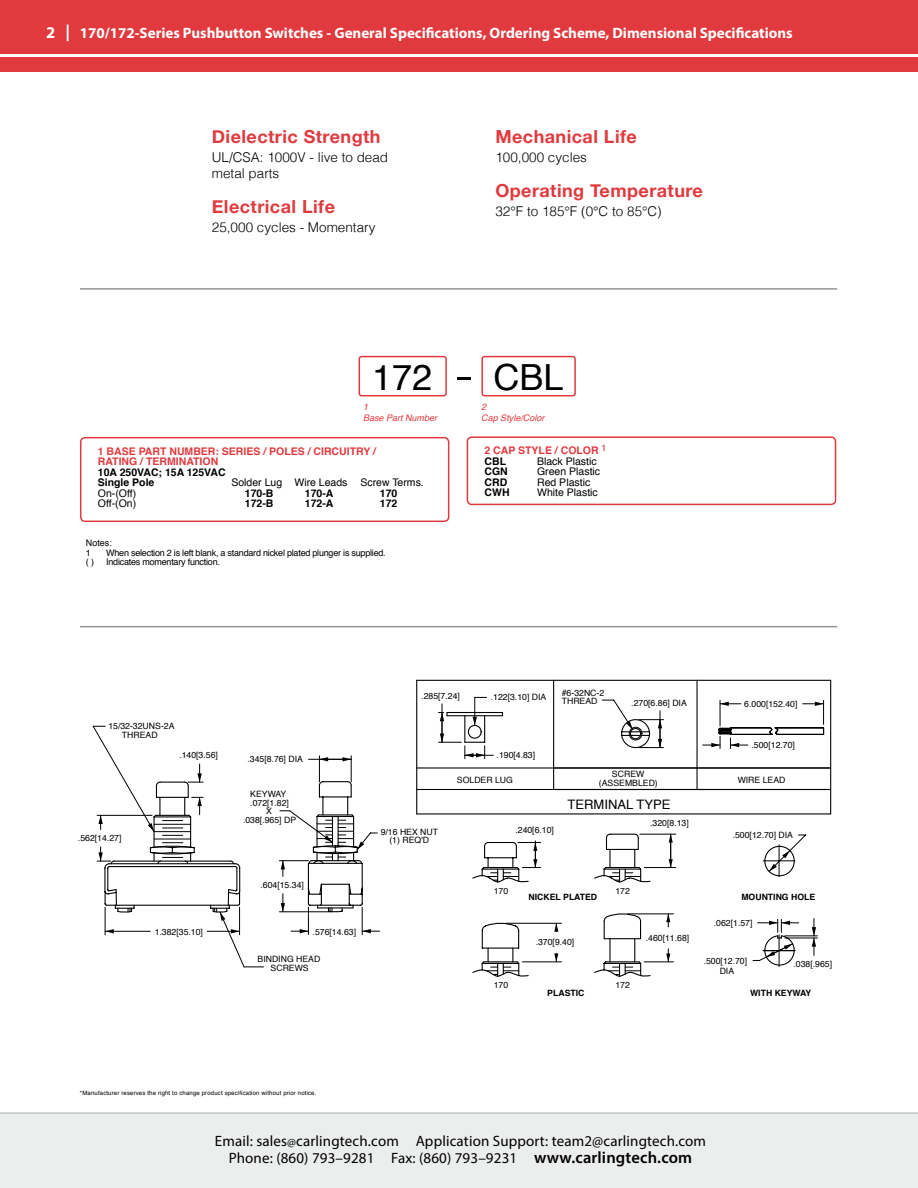
<style>
.page{position:relative;width:918px;height:1188px;background:#fff}
.page>*{position:absolute;margin:0;border:0;box-sizing:border-box;transform-origin:0 0}
.t1{font:36px "Helvetica";color:#000}
.t2{font:700 18px "Helvetica Neue";letter-spacing:.025em;color:#e03a3e}
.t3{font:15px/16.8px "Myriad Pro";letter-spacing:.01em;color:#000;text-align:center}
.t4{font:700 15px "Myriad Pro";color:#fff}
.t5{font:300 13.5px/16.2px "Helvetica";color:#000}
.t6{font:13.05px "Helvetica";color:#000}
.t7{font:10.5px "Helvetica";color:#000}
.t8{font:700 10.5px/10.5px "Helvetica";color:#e03a3e}
.t9{font:700 10.5px/10.5px "Helvetica";color:#000}
.t10{font:9px/9.4px "Helvetica";letter-spacing:-.025em;color:#000}
.t11{font:italic 9px/10.8px "Helvetica";color:#e03a3e}
.t12{font:8.7px/8.7px "Helvetica";color:#000;text-align:center}
.t13{font:700 8.7px "Helvetica";color:#000}
.t14{font:6px "Helvetica";letter-spacing:.025em;color:#000}
.s1{font-size:16.5px}
.s2{color:#000}
.s3{font-size:12px}
.s4{font-weight:600;font-size:16.5px}
</style>
<div class="page">
<div style="left:0;top:1112px;width:918px;height:76px;background:#eceded"></div>
<hr style="left:0;top:1112px;width:918px;height:2px;background:#c7c8ca">
<div style="left:0;top:57px;width:918px;height:15px;background:#e13a3e"></div>
<div style="left:0;top:0;width:918px;height:54px;background:#e13a3e"></div>
<svg style="left:824px;top:679px;width:8px;height:136px"></svg>
<hr style="left:417px;top:789px;width:414px;height:1px;background:#000">
<hr style="left:417px;top:813px;width:414px;height:1px;background:#000">
<hr style="left:417px;top:680px;width:414px;height:1px;background:#000">
<hr style="left:417px;top:767px;width:414px;height:2px;background:#000">
<svg style="left:92px;top:679px;width:732px;height:298px"></svg>
<div style="left:481px;top:356px;width:95px;height:40px;border:2px solid #e03a3e;border-radius:2px"></div>
<div style="left:359px;top:356px;width:88px;height:40px;border:2px solid #e03a3e;border-radius:2px"></div>
<hr style="left:457px;top:377px;width:14px;height:3px;background:#000">
<div style="left:80px;top:437px;width:369px;height:85px;border:2px solid #e03a3e;border-radius:4px"></div>
<div style="left:467px;top:436px;width:369px;height:69px;border:2px solid #e03a3e;border-radius:4px"></div>
<hr style="left:80px;top:626px;width:757px;height:1px;background:#939598">
<hr style="left:80px;top:288px;width:757px;height:2px;background:#939598">
<h3 class="t4" style="left:46px;top:23px;width:748px"><span class="s1">2 |</span> 170/172-Series Pushbutton Switches - General Specifications, Ordering Scheme, Dimensional Specifications</h3>
<h2 class="t2" style="left:212px;top:122px;width:170px">Dielectric Strength</h2>
<h3 class="t5" style="left:212px;top:148px;width:178px">UL/CSA: 1000V - live to dead metal parts</h3>
<h2 class="t2" style="left:212px;top:192px;width:125px">Electrical Life</h2>
<h3 class="t5" style="left:212px;top:219px;width:165px">25,000 cycles - Momentary</h3>
<h2 class="t2" style="left:495px;top:122px;width:143px">Mechanical Life</h2>
<h3 class="t5" style="left:495px;top:148px;width:93px">100,000 cycles</h3>
<h2 class="t2" style="left:495px;top:176px;width:209px">Operating Temperature</h2>
<h3 class="t5" style="left:495px;top:202px;width:168px">32°F to 185°F (0°C to 85°C)</h3>
<h1 class="t1" style="left:372px;top:349px;width:62px">172</h1>
<h1 class="t1" style="left:494px;top:349px;width:72px">CBL</h1>
<p class="t11" style="left:363px;top:402px;width:76px">1<br>Base Part Number</p>
<p class="t8" style="left:98px;top:446px;width:280px">1 BASE PART NUMBER: SERIES / POLES / CIRCUITRY /<br>RATING / TERMINATION</p>
<p class="t9" style="left:98px;top:467px;width:129px">10A 250VAC; 15A 125VAC<br>Single Pole</p>
<p class="t7" style="left:231px;top:474px;width:194px">Solder Lug Wire Leads Screw Terms.</p>
<p class="t7" style="left:98px;top:485px;width:40px">On-(Off)</p>
<p class="t9" style="left:245px;top:488px;width:30px">170-B</p>
<p class="t9" style="left:305px;top:488px;width:30px">170-A</p>
<p class="t9" style="left:380px;top:488px;width:19px">170</p>
<p class="t7" style="left:98px;top:495px;width:40px">Off-(On)</p>
<p class="t9" style="left:245px;top:498px;width:30px">172-B</p>
<p class="t9" style="left:305px;top:498px;width:30px">172-A</p>
<p class="t9" style="left:380px;top:498px;width:19px">172</p>
<p class="t10" style="left:86px;top:539px;width:28px">Notes:<br>1</p>
<p class="t10" style="left:106px;top:548px;width:281px">When selection 2 is left blank, a standard nickel plated plunger is supplied.</p>
<p class="t10" style="left:86px;top:558px;width:10px">( )</p>
<p class="t10" style="left:106px;top:558px;width:115px">Indicates momentary function.</p>
<p class="t11" style="left:481px;top:402px;width:65px">2<br>Cap Style/Color</p>
<p class="t8" style="left:485px;top:445px;width:124px">2 CAP STYLE / COLOR <sup>1<br></sup><span class="s2">CBL</span></p>
<p class="t7" style="left:537px;top:453px;width:61px">Black Plastic</p>
<p class="t9" style="left:485px;top:466px;width:25px">CGN</p>
<p class="t7" style="left:537px;top:463px;width:65px">Green Plastic</p>
<p class="t9" style="left:485px;top:477px;width:24px">CRD</p>
<p class="t7" style="left:537px;top:474px;width:55px">Red Plastic</p>
<p class="t9" style="left:485px;top:487px;width:27px">CWH</p>
<p class="t7" style="left:537px;top:484px;width:62px">White Plastic</p>
<p class="t12" style="left:108px;top:722px;width:68px">15/32-32UNS-2A</p>
<p class="t12" style="left:122px;top:731px;width:37px">THREAD</p>
<p class="t12" style="left:179px;top:751px;width:40px">.140[3.56]</p>
<p class="t12" style="left:247px;top:755px;width:57px">.345[8.76] DIA</p>
<p class="t12" style="left:421px;top:691px;width:40px">.285[7.24]</p>
<p class="t12" style="left:491px;top:693px;width:57px">.122[3.10] DIA</p>
<p class="t12" style="left:562px;top:689px;width:44px;text-align:left">#6-32NC-2<br>THREAD</p>
<p class="t12" style="left:497px;top:751px;width:40px">.190[4.83]</p>
<p class="t12" style="left:631px;top:699px;width:57px">.270[6.86] DIA</p>
<p class="t12" style="left:744px;top:700px;width:55px">6.000[152.40]</p>
<p class="t12" style="left:752px;top:741px;width:45px">.500[12.70]</p>
<p class="t12" style="left:78px;top:833px;width:45px">.562[14.27]</p>
<p class="t12" style="left:243px;top:790px;width:55px">KEYWAY .072[1.82]<br>X<br>.038[.965] DP</p>
<p class="t12" style="left:381px;top:828px;width:59px">9/16 HEX NUT (1) REQ'D</p>
<p class="t12" style="left:457px;top:775px;width:58px">SOLDER LUG</p>
<p class="t12" style="left:515px;top:826px;width:40px">.240[6.10]</p>
<p class="t12" style="left:599px;top:770px;width:60px">SCREW (ASSEMBLED)</p>
<h3 class="t6" style="left:568px;top:794px;width:104px">TERMINAL TYPE</h3>
<p class="t12" style="left:650px;top:819px;width:40px">.320[8.13]</p>
<p class="t12" style="left:738px;top:775px;width:49px">WIRE LEAD</p>
<p class="t12" style="left:733px;top:831px;width:62px">.500[12.70] DIA</p>
<p class="t12" style="left:260px;top:881px;width:45px">.604[15.34]</p>
<p class="t12" style="left:494px;top:887px;width:16px">170</p>
<p class="t12" style="left:615px;top:887px;width:16px">172</p>
<p class="t13" style="left:528px;top:890px;width:70px">NICKEL PLATED</p>
<p class="t13" style="left:741px;top:890px;width:75px">MOUNTING HOLE</p>
<p class="t12" style="left:155px;top:928px;width:50px">1.382[35.10]</p>
<p class="t12" style="left:313px;top:928px;width:45px">.576[14.63]</p>
<p class="t12" style="left:258px;top:955px;width:64px">BINDING HEAD<br>SCREWS</p>
<p class="t12" style="left:536px;top:938px;width:40px">.370[9.40]</p>
<p class="t12" style="left:646px;top:933px;width:45px">.460[11.68]</p>
<p class="t12" style="left:714px;top:919px;width:40px">.062[1.57]</p>
<p class="t12" style="left:704px;top:957px;width:45px">.500[12.70]</p>
<p class="t12" style="left:720px;top:967px;width:16px">DIA</p>
<p class="t12" style="left:794px;top:959px;width:40px">.038[.965]</p>
<p class="t12" style="left:494px;top:981px;width:16px">170</p>
<p class="t12" style="left:615px;top:981px;width:16px">172</p>
<p class="t13" style="left:547px;top:985px;width:39px">PLASTIC</p>
<p class="t13" style="left:750px;top:985px;width:63px">WITH KEYWAY</p>
<p class="t14" style="left:80px;top:1089px;width:238px">*Manufacturer reserves the right to change product specification without prior notice.</p>
<h3 class="t3" style="left:215px;top:1132px;width:493px">Email: sales<span class="s3">@</span>carlingtech.com Application Support: team2@carlingtech.com<br>Phone: (860) 793–9281 Fax: (860) 793–9231 <span class="s4">www.carlingtech.com</span></h3>
</div>
